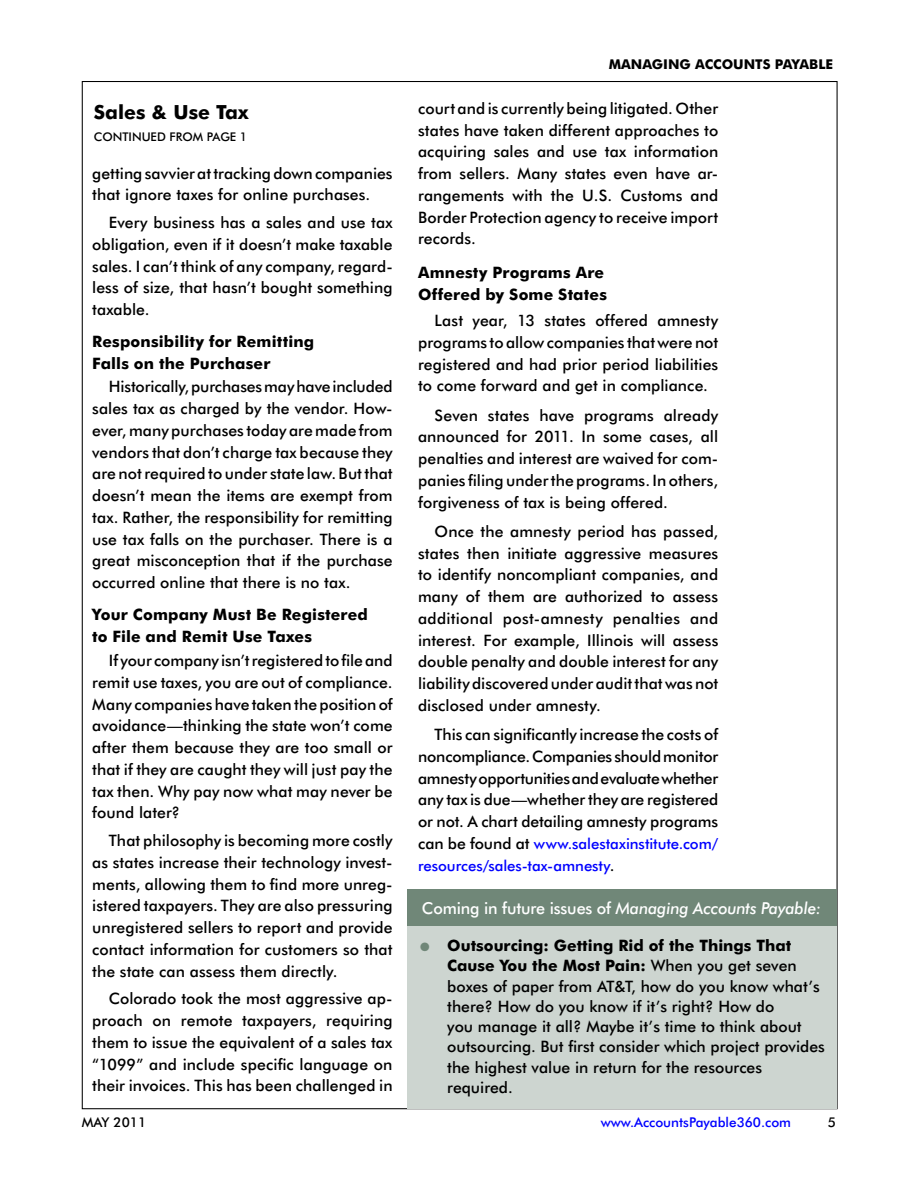
<style>
.page{position:relative;width:918px;height:1188px;background:#fff}
.page>*{position:absolute;margin:0;border:0;box-sizing:border-box;transform-origin:0 0}
.t1{font:700 19.5px "Futura BT";color:#000}
.t2{font:italic 500 16.5px "Futura BT";letter-spacing:-.01em;color:#fff}
.t3{font:500 15.75px/21.8px "Futura BT";color:#000;text-align:justify}
.t4{font:700 15.75px/21.8px "Futura BT";letter-spacing:.01em;color:#000}
.t5{font:500 15px/21.8px "Futura BT";letter-spacing:-.005em;color:#00f}
.t6{font:500 13.5px "Futura BT";color:#00f}
.t7{font:700 13.5px "Futura BT";color:#000}
.t8{font:500 13.5px "Futura BT";color:#000}
.t9{font:500 12px "Futura BT";color:#000}
.s1{font-size:15.75px;color:#000}
.s2{font-style:normal}
.s3{font-weight:700}
</style>
<div class="page">
<div style="left:407px;top:925px;width:430px;height:183px;background:#cdd5d0"></div>
<div style="left:407px;top:889px;width:430px;height:37px;background:#708778"></div>
<p class="t1" style="left:94px;top:104px;width:156px">Sales &amp; Use Tax</p>
<p class="t9" style="left:94px;top:132px;width:155px">CONTINUED FROM PAGE 1</p>
<p class="t3" style="left:92px;top:163px;width:302px">getting savvier at tracking down companies that ignore taxes for online purchases.</p>
<p class="t3" style="left:92px;top:213px;width:302px;text-indent:17px">Every business has a sales and use tax obligation, even if it doesn’t make taxable sales. I can’t think of any company, regard&shy;less of size, that hasn’t bought something taxable.</p>
<p class="t4" style="left:92px;top:332px;width:224px">Responsibility for Remitting<br>Falls on the Purchaser</p>
<p class="t3" style="left:92px;top:377px;width:302px;text-indent:17px">Historically, purchases may have included sales tax as charged by the vendor. How&shy;ever, many purchases today are made from vendors that don’t charge tax because they are not required to under state law. But that doesn’t mean the items are exempt from tax. Rather, the responsibility for remitting use tax falls on the purchaser. There is a great misconception that if the purchase occurred online that there is no tax.</p>
<p class="t4" style="left:92px;top:605px;width:277px">Your Company Must Be Registered to File and Remit Use Taxes</p>
<p class="t3" style="left:92px;top:651px;width:302px;text-indent:17px">If your company isn’t registered to file and remit use taxes, you are out of compliance.<br>Many companies have taken the position of avoidance—thinking the state won’t come after them because they are too small or that if they are caught they will just pay the tax then. Why pay now what may never be found later?</p>
<p class="t3" style="left:92px;top:831px;width:302px;text-indent:17px">That philosophy is becoming more costly as states increase their technology invest&shy;ments, allowing them to find more unreg&shy;istered taxpayers. They are also pressuring unregistered sellers to report and provide contact information for customers so that the state can assess them directly.</p>
<p class="t3" style="left:92px;top:989px;width:302px;text-indent:17px">Colorado took the most aggressive ap&shy;proach on remote taxpayers, requiring them to issue the equivalent of a sales tax “1099” and include specific language on their invoices. This has been challenged in</p>
<p class="t7" style="left:609px;top:58px;width:226px">MANAGING ACCOUNTS PAYABLE</p>
<p class="t3" style="left:418px;top:99px;width:302px">court and is currently being litigated. Other states have taken different approaches to acquiring sales and use tax information from sellers. Many states even have ar&shy;rangements with the U.S. Customs and Border Protection agency to receive import records.</p>
<p class="t4" style="left:418px;top:263px;width:190px">Amnesty Programs Are<br>Offered by Some States</p>
<p class="t3" style="left:418px;top:311px;width:302px;text-indent:17px">Last year, 13 states offered amnesty programs to allow companies that were not registered and had prior period liabilities to come forward and get in compliance.</p>
<p class="t3" style="left:418px;top:405px;width:302px;text-indent:17px">Seven states have programs already announced for 2011. In some cases, all penalties and interest are waived for com&shy;panies filing under the programs. In others, forgiveness of tax is being offered.</p>
<p class="t3" style="left:418px;top:522px;width:302px;text-indent:17px">Once the amnesty period has passed, states then initiate aggressive measures to identify noncompliant companies, and many of them are authorized to assess additional post-amnesty penalties and interest. For example, Illinois will assess double penalty and double interest for any liability discovered under audit that was not disclosed under amnesty.</p>
<p class="t3" style="left:418px;top:725px;width:302px;text-indent:17px">This can significantly increase the costs of noncompliance. Companies should monitor amnesty opportunities and evaluate whether any tax is due—whether they are registered or not. A chart detailing amnesty programs</p>
<p class="t5" style="left:418px;top:834px;width:302px"><span class="s1">can be found at</span> www.salestaxinstitute.com/ resources/sales-tax-amnesty<span class="s1">.</span></p>
<p class="t2" style="left:422px;top:901px;width:401px"><span class="s2">Coming in future issues of</span> Managing Accounts Payable:</p>
<p class="t3" style="left:447px;top:937px;width:379px;line-height:20.2px;text-align:left"><span class="s3">Outsourcing: Getting Rid of the Things That Cause You the Most Pain:</span> When you get seven boxes of paper from AT&amp;T, how do you know what’s there? How do you know if it’s right? How do<br>you manage it all? Maybe it’s time to think about outsourcing. But first consider which project provides the highest value in return for the resources required.</p>
<p class="t8" style="left:82px;top:1117px;width:66px">MAY 2011</p>
<p class="t6" style="left:601px;top:1116px;width:192px">www.AccountsPayable360.com</p>
<p class="t8" style="left:828px;top:1116px;width:10px">5</p>
</div>
